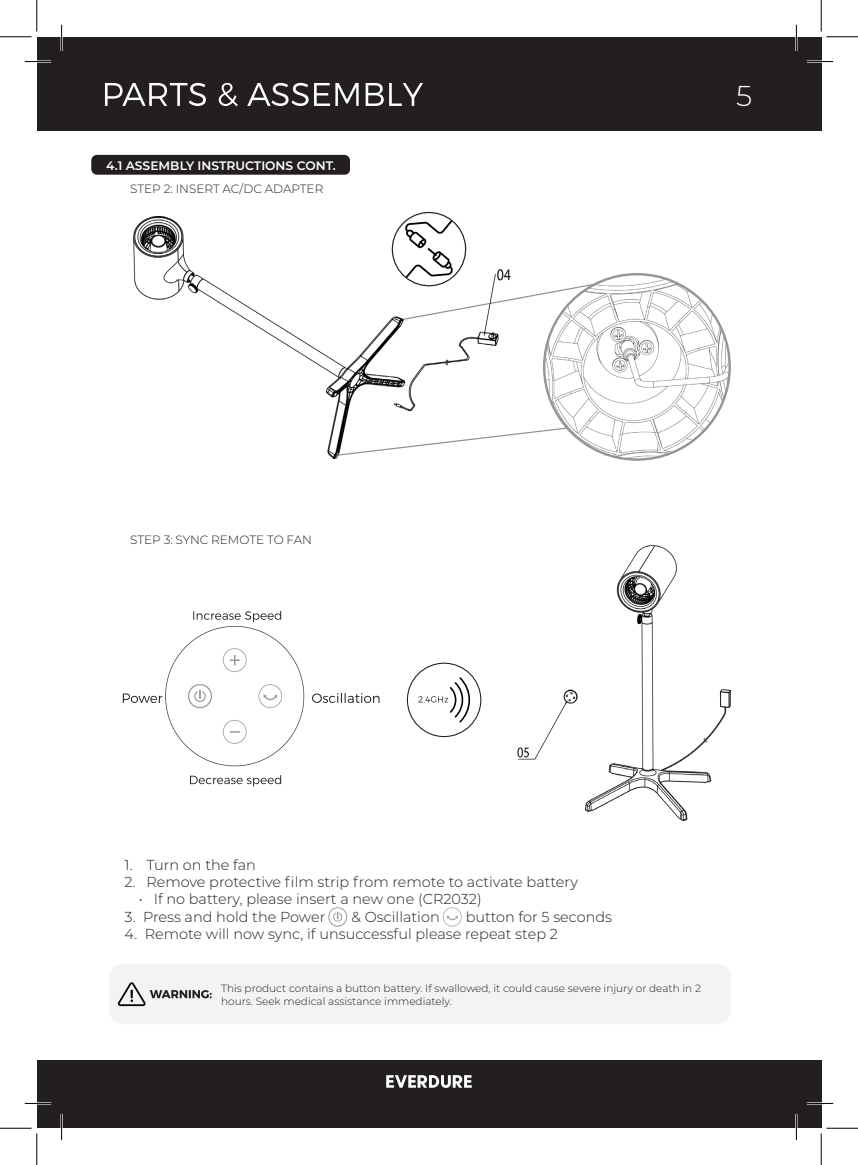
<style>
.page{position:relative;width:858px;height:1165px;background:#fff}
.page>*{position:absolute;margin:0;border:0;box-sizing:border-box;transform-origin:0 0}
.t1{font:300 28.7px "Montserrat Alternates";color:#fff}
.t2{font:300 14.53px "Montserrat";color:#231f20}
.t3{font:600 12.25px "Montserrat";color:#fff}
.t4{font:300 12.08px "Montserrat";color:#231f20}
.t5{font:300 10.5px/12.6px "Montserrat";color:#231f20}
</style>
<div class="page">
<div style="left:37px;top:37px;width:784px;height:93px;background:#231f20"></div>
<div style="left:37px;top:1060px;width:784px;height:68px;background:#231f20"></div>
<img style="left:133px;top:216px;width:366px;height:242px">
<div style="left:91px;top:155px;width:259px;height:20px;background:#231f20;border-radius:6px"></div>
<svg style="left:334px;top:427px;width:235px;height:30px"></svg>
<img style="left:517px;top:545px;width:213px;height:275px">
<img style="left:162px;top:626px;width:143px;height:141px">
<svg style="left:123px;top:693px;width:39px;height:10px"></svg>
<svg style="left:193px;top:611px;width:88px;height:11px"></svg>
<svg style="left:190px;top:775px;width:91px;height:11px"></svg>
<svg style="left:312px;top:693px;width:67px;height:10px"></svg>
<svg style="left:390px;top:211px;width:206px;height:110px"></svg>
<svg style="left:418px;top:677px;width:52px;height:45px"></svg>
<div style="left:407px;top:663px;width:74px;height:74px;border:1px solid #231f20;border-radius:50%"></div>
<img style="left:544px;top:274px;width:185px;height:186px;border-radius:93px">
<svg style="left:105px;top:83px;width:318px;height:23px"></svg>
<svg style="left:386px;top:1075px;width:85px;height:13px"></svg>
<img style="left:328px;top:907px;width:20px;height:20px">
<img style="left:443px;top:907px;width:18px;height:20px">
<div style="left:109px;top:964px;width:621px;height:60px;background:#f3f3f3;border-radius:13px"></div>
<svg style="left:118px;top:982px;width:94px;height:24px"></svg>
<hr style="left:25px;top:60px;width:26px;height:3px;background:#fff">
<hr style="left:806px;top:60px;width:26px;height:3px;background:#fff">
<hr style="left:25px;top:1102px;width:26px;height:2px;background:#fff">
<hr style="left:806px;top:1102px;width:26px;height:2px;background:#fff">
<hr style="left:60px;top:25px;width:3px;height:26px;background:#fff">
<hr style="left:60px;top:1114px;width:3px;height:26px;background:#fff">
<hr style="left:795px;top:25px;width:2px;height:26px;background:#fff">
<hr style="left:795px;top:1114px;width:2px;height:26px;background:#fff">
<svg style="left:25px;top:61px;width:26px;height:1px"></svg>
<svg style="left:806px;top:61px;width:26px;height:1px"></svg>
<svg style="left:25px;top:1103px;width:26px;height:1px"></svg>
<svg style="left:806px;top:1103px;width:26px;height:1px"></svg>
<svg style="left:61px;top:25px;width:1px;height:26px"></svg>
<svg style="left:61px;top:1114px;width:1px;height:26px"></svg>
<svg style="left:795px;top:25px;width:1px;height:26px"></svg>
<svg style="left:795px;top:1114px;width:1px;height:26px"></svg>
<hr style="left:0;top:36px;width:32px;height:1px;background:#000">
<hr style="left:826px;top:36px;width:31px;height:1px;background:#000">
<hr style="left:0;top:1128px;width:32px;height:1px;background:#000">
<hr style="left:826px;top:1128px;width:31px;height:1px;background:#000">
<hr style="left:36px;top:0;width:1px;height:32px;background:#000">
<hr style="left:36px;top:1133px;width:1px;height:32px;background:#000">
<hr style="left:820px;top:0;width:1px;height:32px;background:#000">
<hr style="left:820px;top:1133px;width:1px;height:32px;background:#000">
<p class="t3" style="left:106px;top:157px;width:231px">4.1 ASSEMBLY INSTRUCTIONS CONT.</p>
<p class="t4" style="left:130px;top:181px;width:194px">STEP 2: INSERT AC/DC ADAPTER</p>
<p class="t1" style="left:736px;top:76px;width:18px">5</p>
<p class="t4" style="left:130px;top:531px;width:183px">STEP 3: SYNC REMOTE TO FAN</p>
<p class="t2" style="left:125px;top:855px;width:133px">1. Turn on the fan</p>
<p class="t2" style="left:125px;top:872px;width:454px">2. Remove protective film strip from remote to activate battery</p>
<p class="t2" style="left:139px;top:889px;width:344px">• If no battery, please insert a new one (CR2032)</p>
<p class="t2" style="left:125px;top:907px;width:202px">3. Press and hold the Power</p>
<p class="t2" style="left:351px;top:907px;width:90px">&amp; Oscillation</p>
<p class="t2" style="left:465px;top:907px;width:148px">button for 5 seconds</p>
<p class="t2" style="left:125px;top:924px;width:434px">4. Remote will now sync, if unsuccessful please repeat step 2</p>
<p class="t5" style="left:221px;top:982px;width:481px">This product contains a button battery. If swallowed, it could cause severe injury or death in 2 hours. Seek medical assistance immediately.</p>
</div>
